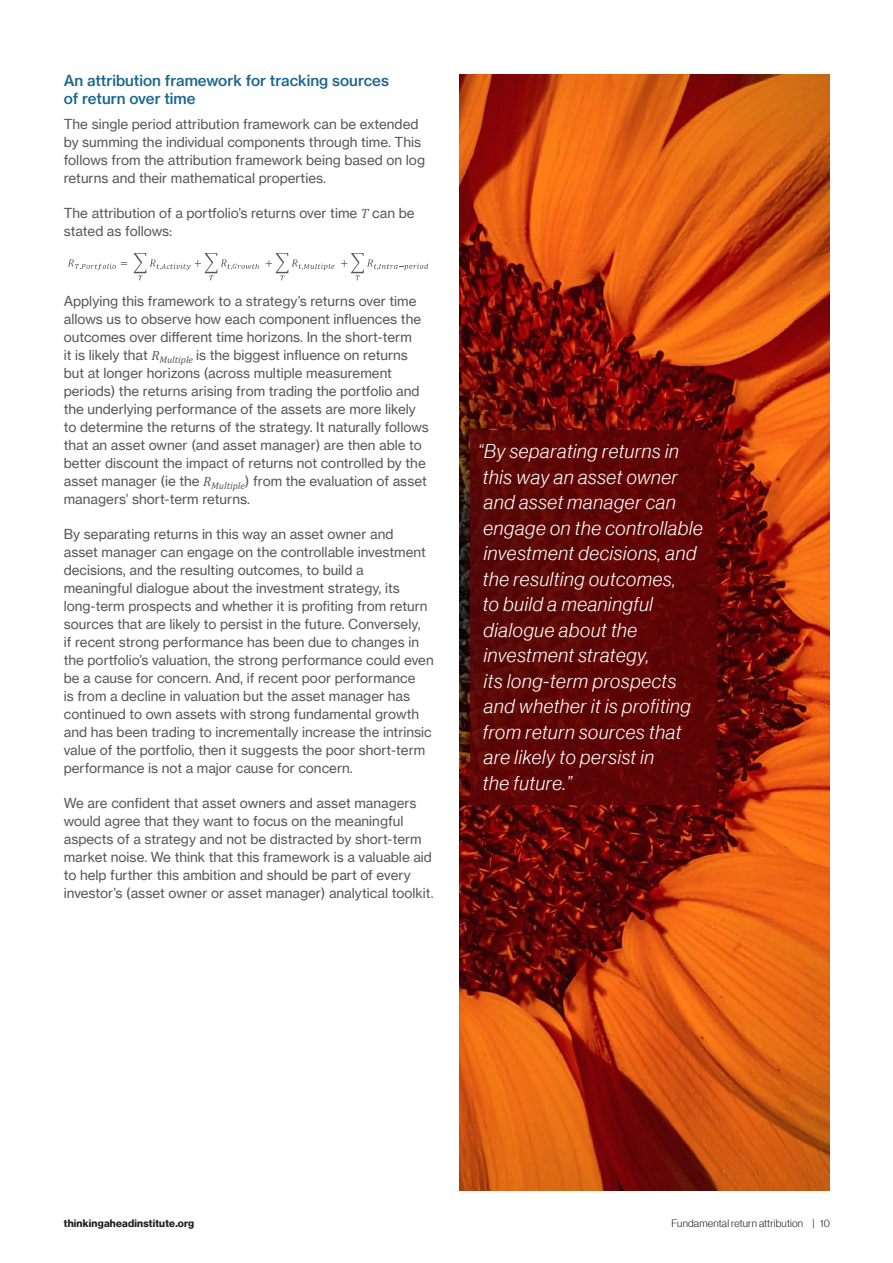
<style>
.page{position:relative;width:893px;height:1263px;background:#fff}
.page>*{position:absolute;margin:0;border:0;box-sizing:border-box;transform-origin:0 0}
.t1{font:19.5px/25.5px "N Haas Grotesk DS Pro 46 Lt It";letter-spacing:.04em;color:#fff}
.t2{font:15px/18px "N Haas Grotesk TX Pro 65 Md";color:#1c678f}
.t3{font:13.5px/18px "N Haas Grotesk TX Pro 55 Rg";color:#57585a}
.t4{font:10.5px "N Haas Grotesk DS Pro 45 Lt";letter-spacing:.02em;color:#231f20}
.t5{font:10.5px "N Haas Grotesk DS Pro 75 Bd";letter-spacing:.02em;color:#231f20}
.s1{font-family:"Cambria";font-style:italic}
</style>
<div class="page">
<img style="left:459px;top:75px;width:370px;height:1116px">
<div style="left:470px;top:431px;width:246px;height:374px;background:#5f0507"></div>
<svg style="left:68px;top:259px;width:59px;height:11px"></svg>
<svg style="left:134px;top:253px;width:125px;height:27px"></svg>
<svg style="left:266px;top:253px;width:68px;height:27px"></svg>
<svg style="left:341px;top:253px;width:87px;height:27px"></svg>
<p class="t2" style="left:64px;top:72px;width:327px">An attribution framework for tracking sources of return over time</p>
<p class="t3" style="left:64px;top:115px;width:363px">The single period attribution framework can be extended by summing the individual components through time. This follows from the attribution framework being based on log returns and their mathematical properties.</p>
<p class="t3" style="left:64px;top:204px;width:352px">The attribution of a portfolio’s returns over time <span class="s1">T</span> can be stated as follows:</p>
<p class="t3" style="left:64px;top:292px;width:367px">Applying this framework to a strategy’s returns over time allows us to observe how each component influences the outcomes over different time horizons. In the short-term<br>it is likely that <span class="s1">R</span><sub>Multiple</sub> is the biggest influence on returns but at longer horizons (across multiple measurement periods) the returns arising from trading the portfolio and the underlying performance of the assets are more likely to determine the returns of the strategy. It naturally follows that an asset owner (and asset manager) are then able to better discount the impact of returns not controlled by the asset manager (ie the <span class="s1">R</span><sub>Multiple</sub>) from the evaluation of asset managers’ short-term returns.</p>
<p class="t3" style="left:64px;top:525px;width:371px">By separating returns in this way an asset owner and<br>asset manager can engage on the controllable investment decisions, and the resulting outcomes, to build a meaningful dialogue about the investment strategy, its long-term prospects and whether it is profiting from return sources that are likely to persist in the future. Conversely,<br>if recent strong performance has been due to changes in the portfolio’s valuation, the strong performance could even be a cause for concern. And, if recent poor performance<br>is from a decline in valuation but the asset manager has continued to own assets with strong fundamental growth and has been trading to incrementally increase the intrinsic value of the portfolio, then it suggests the poor short-term performance is not a major cause for concern.</p>
<p class="t3" style="left:64px;top:794px;width:371px">We are confident that asset owners and asset managers would agree that they want to focus on the meaningful aspects of a strategy and not be distracted by short-term market noise. We think that this framework is a valuable aid to help further this ambition and should be part of every investor’s (asset owner or asset manager) analytical toolkit.</p>
<p class="t1" style="left:478px;top:439px;width:227px">“By separating returns in this way an asset owner and asset manager can engage on the controllable investment decisions, and the resulting outcomes,<br>to build a meaningful dialogue about the investment strategy,<br>its long-term prospects and whether it is profiting from return sources that are likely to persist in<br>the future.”</p>
<p class="t5" style="left:64px;top:1217px;width:132px">thinkingaheadinstitute.org</p>
<p class="t4" style="left:672px;top:1217px;width:160px">Fundamental return attribution | 10</p>
</div>
